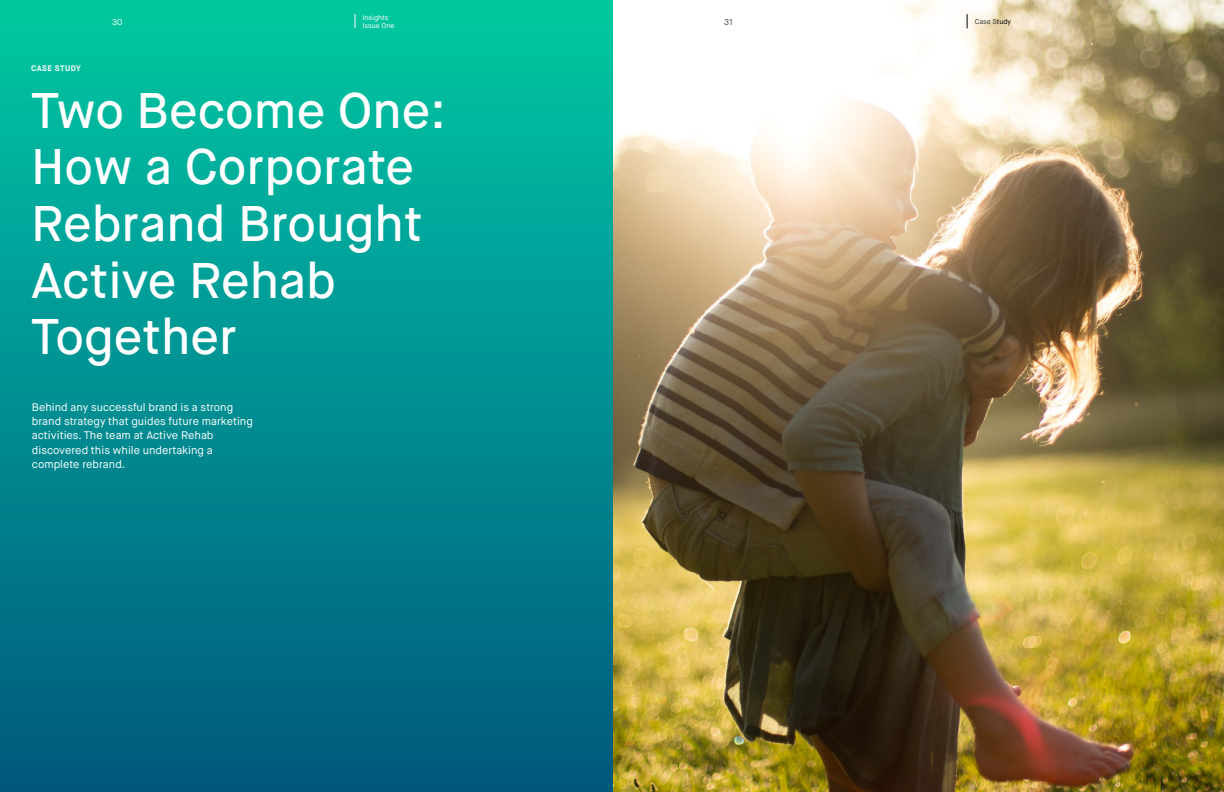
<style>
.page{position:relative;width:1224px;height:792px;background:#fff}
.page>*{position:absolute;margin:0;border:0;box-sizing:border-box;transform-origin:0 0}
.t1{font:500 50px/56.7px "Maison Neue";color:#fff}
.t2{font:11px/14.2px "Maison Neue";color:#fff}
.t3{font:8.5px "Maison Neue";color:#fff}
.t4{font:8.5px "Maison Neue";color:#414042}
.t5{font:700 8px "Maison Neue";letter-spacing:.05em;color:#fff}
.t6{font:7px/8px "Maison Neue";color:#fff}
.t7{font:7px "Maison Neue";color:#333334}
.s1{color:#000}
</style>
<div class="page">
<img style="left:612px;top:0;width:612px;height:792px">
<div style="left:0;top:0;width:612px;height:792px;background:linear-gradient(to bottom,#00c8a4,#00587d)"></div>
<svg style="left:967px;top:14px;width:1px;height:14px"></svg>
<svg style="left:355px;top:14px;width:1px;height:14px"></svg>
<p class="t5" style="left:31px;top:63px;width:51px">CASE STUDY</p>
<p class="t6" style="left:363px;top:14px;width:34px">Insights<br>Issue One</p>
<p class="t3" style="left:112px;top:16px;width:12px">30</p>
<p class="t4" style="left:724px;top:16px;width:10px">31</p>
<p class="t7" style="left:975px;top:17px;width:38px">Case S<span class="s1">tudy</span></p>
<h1 class="t1" style="left:31px;top:82px;width:416px">Two Become One:<br>How a Corporate<br>Rebrand Brought<br>Active Rehab<br>Together</h1>
<p class="t2" style="left:32px;top:400px;width:223px">Behind any successful brand is a strong brand strategy that guides future marketing activities. The team at Active Rehab discovered this while undertaking a complete rebrand.</p>
</div>
